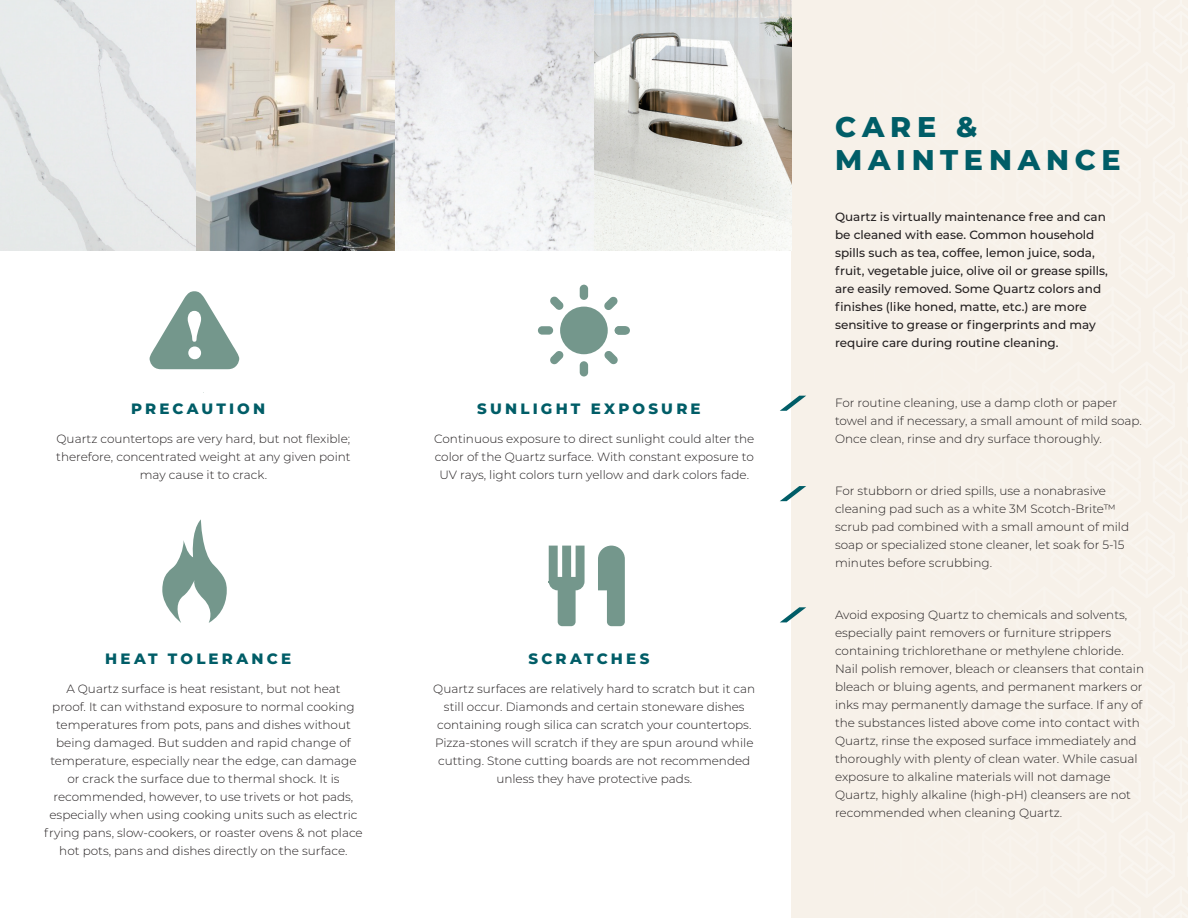
<style>
.page{position:relative;width:1188px;height:918px;background:#fff}
.page>*{position:absolute;margin:0;border:0;box-sizing:border-box;transform-origin:0 0}
.t1{font:800 28.5px "Montserrat";letter-spacing:.205em;color:#005d67}
.t2{font:800 15px "Montserrat";letter-spacing:.21em;color:#005d67}
.t3{font:300 12px/18px "Montserrat";color:#231f20;text-align:center}
.t4{font:500 12px/18px "Montserrat";color:#231f20}
</style>
<div class="page">
<div style="left:780px;top:0;width:408px;height:918px;background:#f7f1e9"></div>
<svg style="left:162px;top:519px;width:65px;height:104px"></svg>
<svg style="left:549px;top:546px;width:36px;height:80px"></svg>
<svg style="left:598px;top:546px;width:27px;height:80px"></svg>
<div style="left:560px;top:307px;width:48px;height:47px;background:#74978c;border-radius:50%"></div>
<div style="left:580px;top:285px;width:8px;height:15px;background:#74978c;border-radius:4px"></div>
<div style="left:580px;top:361px;width:8px;height:16px;background:#74978c;border-radius:4px"></div>
<div style="left:538px;top:326px;width:15px;height:9px;background:#74978c;border-radius:4px"></div>
<svg style="left:604px;top:296px;width:14px;height:14px"></svg>
<svg style="left:615px;top:326px;width:15px;height:9px"></svg>
<svg style="left:604px;top:351px;width:14px;height:13px"></svg>
<svg style="left:550px;top:351px;width:14px;height:13px"></svg>
<svg style="left:550px;top:296px;width:14px;height:14px"></svg>
<svg style="left:150px;top:291px;width:89px;height:78px"></svg>
<img style="left:0;top:0;width:792px;height:251px">
<p class="t2" style="left:131px;top:398px;width:136px">PRECAUTION</p>
<p class="t2" style="left:477px;top:398px;width:225px">SUNLIGHT EXPOSURE</p>
<p class="t3" style="left:56px;top:429px;width:296px">Quartz countertops are very hard, but not flexible; therefore, concentrated weight at any given point may cause it to crack.</p>
<p class="t3" style="left:434px;top:429px;width:322px">Continuous exposure to direct sunlight could alter the color of the Quartz surface. With constant exposure to<br>UV rays, light colors turn yellow and dark colors fade.</p>
<p class="t2" style="left:105px;top:648px;width:187px">HEAT TOLERANCE</p>
<p class="t2" style="left:529px;top:648px;width:122px">SCRATCHES</p>
<p class="t3" style="left:50px;top:679px;width:308px">A Quartz surface is heat resistant, but not heat proof. It can withstand exposure to normal cooking temperatures from pots, pans and dishes without being damaged. But sudden and rapid change of temperature, especially near the edge, can damage or crack the surface due to thermal shock. It is</p>
<p class="t3" style="left:44px;top:787px;width:320px">recommended, however, to use trivets or hot pads, especially when using cooking units such as electric frying pans, slow-cookers, or roaster ovens &amp; not place hot pots, pans and dishes directly on the surface.</p>
<p class="t3" style="left:433px;top:679px;width:324px">Quartz surfaces are relatively hard to scratch but it can still occur. Diamonds and certain stoneware dishes containing rough silica can scratch your countertops.<br>Pizza-stones will scratch if they are spun around while cutting. Stone cutting boards are not recommended unless they have protective pads.</p>
<p class="t1" style="left:835px;top:106px;width:144px">CARE &amp;</p>
<p class="t1" style="left:835px;top:139px;width:287px">MAINTENANCE</p>
<p class="t4" style="left:835px;top:208px;width:274px">Quartz is virtually maintenance free and can be cleaned with ease. Common household spills such as tea, coffee, lemon juice, soda, fruit, vegetable juice, olive oil or grease spills, are easily removed. Some Quartz colors and finishes (like honed, matte, etc.) are more sensitive to grease or fingerprints and may require care during routine cleaning.</p>
<p class="t3" style="left:835px;top:394px;width:308px;text-align:left">For routine cleaning, use a damp cloth or paper towel and if necessary, a small amount of mild soap.<br>Once clean, rinse and dry surface thoroughly.</p>
<p class="t3" style="left:835px;top:481px;width:273px">For stubborn or dried spills, use a nonabrasive</p>
<p class="t3" style="left:835px;top:499px;width:296px;text-align:left">cleaning pad such as a white 3M Scotch-Brite™ scrub pad combined with a small amount of mild soap or specialized stone cleaner, let soak for 5-15 minutes before scrubbing.</p>
<p class="t3" style="left:835px;top:605px;width:311px;text-align:left">Avoid exposing Quartz to chemicals and solvents, especially paint removers or furniture strippers containing trichlorethane or methylene chloride.<br>Nail polish remover, bleach or cleansers that contain bleach or bluing agents, and permanent markers or</p>
<p class="t3" style="left:835px;top:695px;width:309px;text-align:left">inks may permanently damage the surface. If any of the substances listed above come into contact with Quartz, rinse the exposed surface immediately and thoroughly with plenty of clean water. While casual exposure to alkaline materials will not damage Quartz, highly alkaline (high-pH) cleansers are not recommended when cleaning Quartz.</p>
</div>
